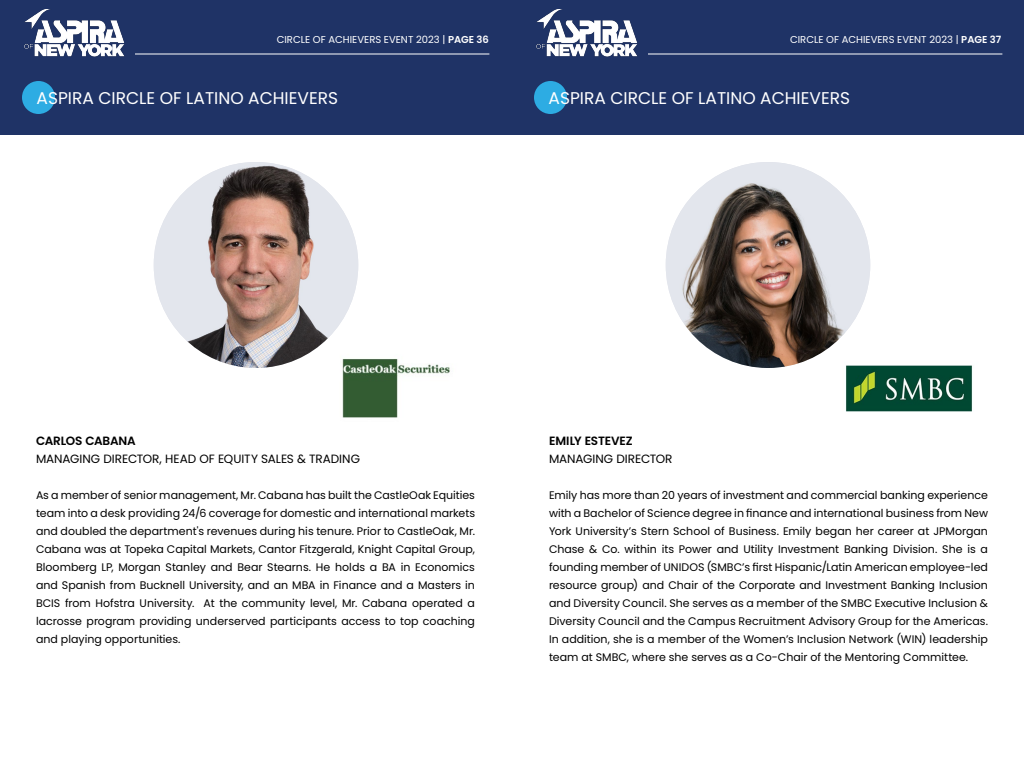
<style>
.page{position:relative;width:1024px;height:768px;background:#fff}
.page>*{position:absolute;margin:0;border:0;box-sizing:border-box;transform-origin:0 0}
.t1{font:17px "Poppins";color:#fff}
.t2{font:12px "Poppins";letter-spacing:-.005em;color:#000}
.t3{font:600 12px "Poppins";letter-spacing:-.01em;color:#000}
.t4{font:11px/18px "Poppins";color:#000;text-align:justify}
.t5{font:10px "Poppins";color:#fff}
.s1{font-weight:600}
</style>
<div class="page">
<div style="left:513px;top:0;width:511px;height:135px;background:#1f3366"></div>
<div style="left:534px;top:81px;width:33px;height:33px;background:#2dace3;border-radius:50%"></div>
<div style="left:0;top:0;width:513px;height:135px;background:#1f3366"></div>
<img style="left:24px;top:10px;width:101px;height:47px">
<img style="left:536px;top:10px;width:102px;height:47px">
<div style="left:22px;top:81px;width:33px;height:33px;background:#2dace3;border-radius:50%"></div>
<hr style="left:135px;top:54px;width:354px;height:1px;background:#fff">
<hr style="left:648px;top:54px;width:354px;height:1px;background:#fff">
<img style="left:666px;top:162px;width:204px;height:206px">
<div style="left:835px;top:345px;width:148px;height:87px;background:#fff"></div>
<img style="left:845px;top:365px;width:128px;height:47px">
<img style="left:154px;top:162px;width:204px;height:206px">
<img style="left:323px;top:345px;width:127px;height:73px">
<p class="t5" style="left:277px;top:33px;width:214px">CIRCLE OF ACHIEVERS EVENT 2023 | <span class="s1">PAGE 36</span></p>
<p class="t5" style="left:790px;top:33px;width:213px">CIRCLE OF ACHIEVERS EVENT 2023 | <span class="s1">PAGE 37</span></p>
<h1 class="t1" style="left:37px;top:88px;width:303px">ASPIRA CIRCLE OF LATINO ACHIEVERS</h1>
<h1 class="t1" style="left:549px;top:88px;width:303px">ASPIRA CIRCLE OF LATINO ACHIEVERS</h1>
<p class="t3" style="left:36px;top:433px;width:101px">CARLOS CABANA</p>
<p class="t2" style="left:36px;top:451px;width:326px">MANAGING DIRECTOR, HEAD OF EQUITY SALES &amp; TRADING</p>
<p class="t4" style="left:36px;top:486px;width:441px">As a member of senior management, Mr. Cabana has built the CastleOak Equities team into a desk providing 24/6 coverage for domestic and international markets and doubled the department's revenues during his tenure. Prior to CastleOak, Mr.<br>Cabana was at Topeka Capital Markets, Cantor Fitzgerald, Knight Capital Group, Bloomberg LP, Morgan Stanley and Bear Stearns. He holds a BA in Economics and Spanish from Bucknell University, and an MBA in Finance and a Masters in BCIS from Hofstra University. At the community level, Mr. Cabana operated a lacrosse program providing underserved participants access to top coaching and playing opportunities.</p>
<p class="t3" style="left:549px;top:433px;width:85px">EMILY ESTEVEZ</p>
<p class="t2" style="left:549px;top:451px;width:125px">MANAGING DIRECTOR</p>
<p class="t4" style="left:549px;top:486px;width:441px">Emily has more than 20 years of investment and commercial banking experience with a Bachelor of Science degree in finance and international business from New York University’s Stern School of Business. Emily began her career at JPMorgan Chase &amp; Co. within its Power and Utility Investment Banking Division. She is a founding member of UNIDOS (SMBC’s first Hispanic/Latin American employee-led resource group) and Chair of the Corporate and Investment Banking Inclusion and Diversity Council. She serves as a member of the SMBC Executive Inclusion &amp; Diversity Council and the Campus Recruitment Advisory Group for the Americas.<br>In addition, she is a member of the Women’s Inclusion Network (WIN) leadership team at SMBC, where she serves as a Co-Chair of the Mentoring Committee.</p>
</div>
